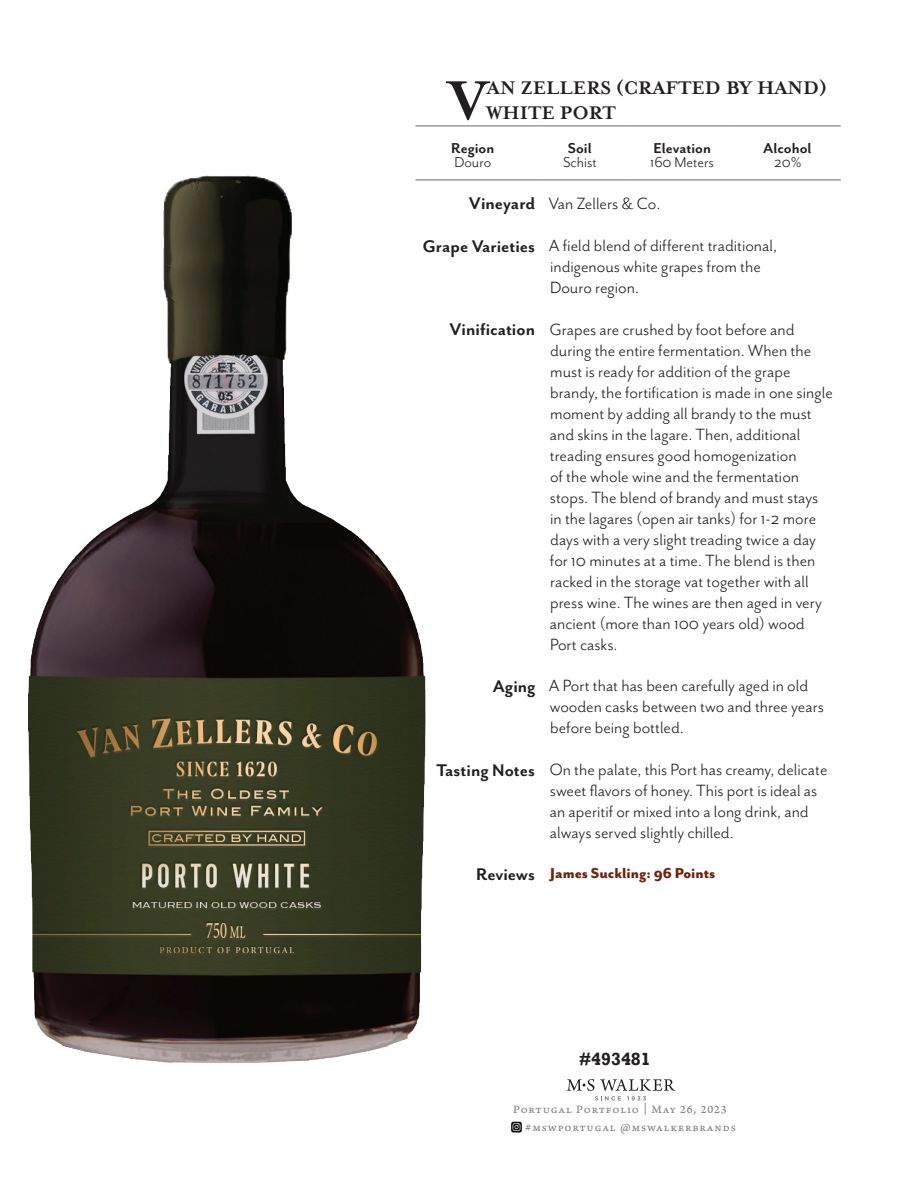
<style>
.page{position:relative;width:918px;height:1188px;background:#fff}
.page>*{position:absolute;margin:0;border:0;box-sizing:border-box;transform-origin:0 0}
.t1{font:700 63px "Mrs Eaves";color:#231f20}
.t2{font:700 21px/25.2px "Mrs Eaves";color:#231f20}
.t3{font:18.75px/21px "Mr Eaves San OT";color:#231f20}
.t4{font:700 18px "Rockwell";color:#231f20}
.t5{font:800 16.5px "Mr Eaves San OT";color:#6c250f}
.t6{font:700 16.5px "Mr Eaves San OT";color:#231f20}
.t7{font:16.5px "Mr Eaves San OT";color:#231f20}
.t8{font:11.7px/17.4px "Arno Pro Caption";letter-spacing:.075em;color:#808285}
.s1{font-weight:700;font-size:19.5px}
.s2{font-weight:700;font-size:19.5px;color:#231f20}
</style>
<div class="page">
<svg style="left:567px;top:1079px;width:108px;height:22px"></svg>
<img style="left:510px;top:1121px;width:13px;height:12px">
<img style="left:29px;top:176px;width:396px;height:887px">
<hr style="left:415px;top:126px;width:115px;height:1px;background:#646362">
<svg style="left:530px;top:126px;width:13px;height:1px"></svg>
<hr style="left:543px;top:126px;width:87px;height:1px;background:#646362">
<hr style="left:630px;top:126px;width:105px;height:1px;background:#646362">
<hr style="left:735px;top:126px;width:106px;height:1px;background:#646362">
<hr style="left:415px;top:180px;width:115px;height:1px;background:#646362">
<svg style="left:530px;top:180px;width:13px;height:1px"></svg>
<hr style="left:543px;top:180px;width:87px;height:1px;background:#646362">
<hr style="left:630px;top:180px;width:105px;height:1px;background:#646362">
<hr style="left:735px;top:180px;width:106px;height:1px;background:#646362">
<p class="t2" style="left:486px;top:75px;width:342px">AN ZELLERS (CRAFTED BY HAND)<br>WHITE PORT</p>
<p class="t6" style="left:451px;top:138px;width:45px">Region</p>
<p class="t6" style="left:568px;top:138px;width:25px">Soil</p>
<p class="t6" style="left:654px;top:138px;width:59px">Elevation</p>
<p class="t6" style="left:763px;top:138px;width:50px">Alcohol</p>
<p class="t7" style="left:454px;top:153px;width:38px">Douro</p>
<p class="t7" style="left:563px;top:153px;width:35px">Schist</p>
<p class="t7" style="left:650px;top:153px;width:65px">160 Meters</p>
<p class="t7" style="left:774px;top:153px;width:29px">20%</p>
<p class="t3" style="left:469px;top:193px;width:193px"><span class="s1">Vineyard</span> Van Zellers &amp; Co.</p>
<p class="t3" style="left:550px;top:235px;width:228px;text-indent:-127px"><span class="s1">Grape Varieties</span> A field blend of different traditional, indigenous white grapes from the<br>Douro region.</p>
<p class="t3" style="left:550px;top:319px;width:285px;text-indent:-100px"><span class="s1">Vinification</span> Grapes are crushed by foot before and during the entire fermentation. When the must is ready for addition of the grape brandy, the fortification is made in one single moment by adding all brandy to the must and skins in the lagare. Then, additional treading ensures good homogenization<br>of the whole wine and the fermentation stops. The blend of brandy and must stays in the lagares (open air tanks) for 1-2 more days with a very slight treading twice a day for 10 minutes at a time. The blend is then racked in the storage vat together with all press wine. The wines are then aged in very ancient (more than 100 years old) wood Port casks.</p>
<p class="t3" style="left:550px;top:675px;width:276px;text-indent:-57px"><span class="s1">Aging</span> A Port that has been carefully aged in old wooden casks between two and three years before being bottled.</p>
<p class="t3" style="left:550px;top:759px;width:279px;text-indent:-113px"><span class="s1">Tasting Notes</span> On the palate, this Port has creamy, delicate sweet flavors of honey. This port is ideal as an aperitif or mixed into a long drink, and always served slightly chilled.</p>
<p class="t5" style="left:476px;top:863px;width:241px"><span class="s2">Reviews</span> James Suckling: 96 Points</p>
<h1 class="t1" style="left:448px;top:64px;width:41px">V</h1>
<p class="t4" style="left:579px;top:1048px;width:73px">#493481</p>
<p class="t8" style="left:526px;top:1102px;width:212px;text-indent:-13px">Portugal Portfolio | May 26, 2023 #mswportugal @mswalkerbrands</p>
</div>
